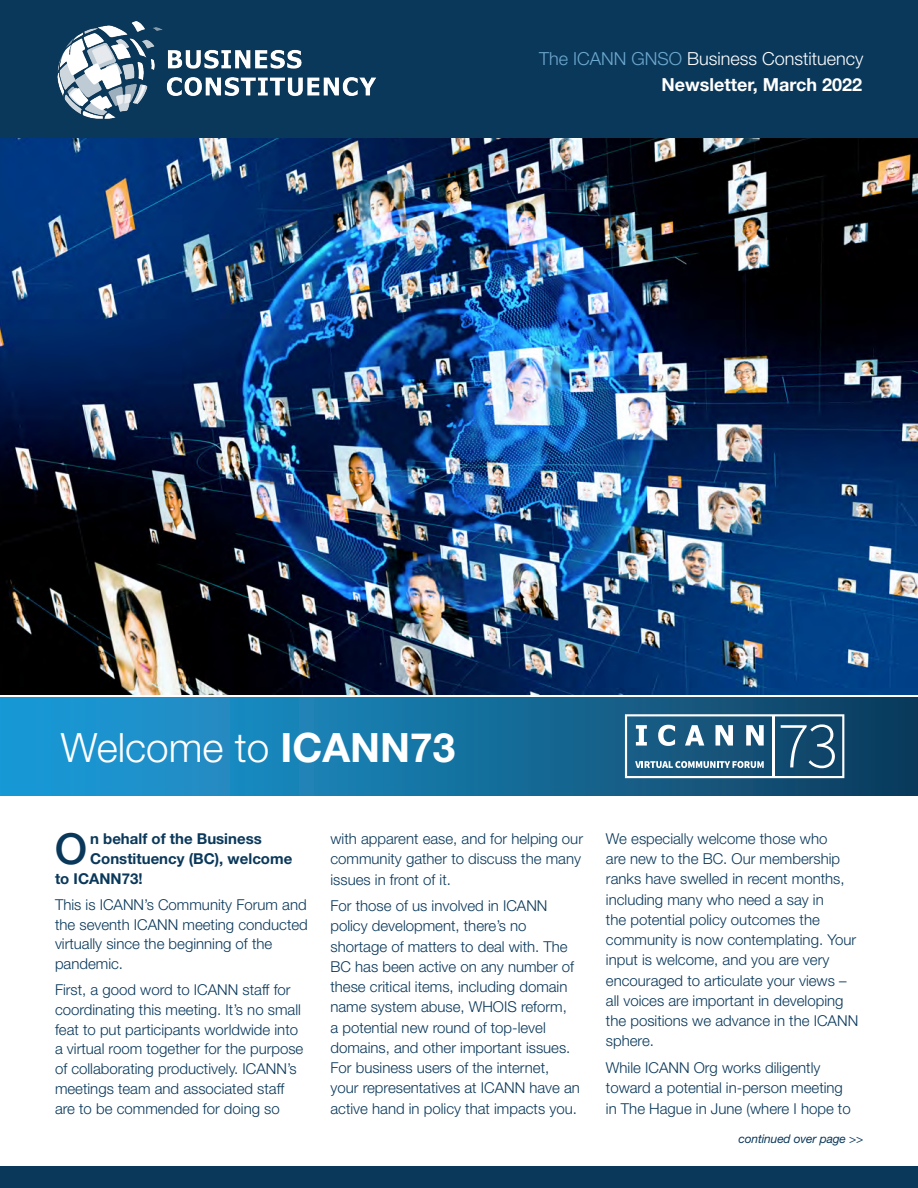
<style>
.page{position:relative;width:918px;height:1188px;background:#fff}
.page>*{position:absolute;margin:0;border:0;box-sizing:border-box;transform-origin:0 0}
.t1{font:500 42.75px "Helvetica Neue LT Std";color:#0a385a}
.t2{font:300 40.5px "Helvetica Neue LT Std";color:#fff}
.t3{font:300 18px "Helvetica Neue LT Std";color:#fff}
.t4{font:700 18px "Helvetica Neue LT Std";color:#fff}
.t5{font:300 15px/20.2px "Helvetica Neue LT Std";color:#0a385a}
.t6{font:700 15px "Helvetica Neue LT Std";color:#0a385a}
.t7{font:italic 12px "Helvetica Neue LT Std";letter-spacing:-.01em;color:#0a385a}
.s1{color:#6da8ce}
.s2{font-weight:700}
</style>
<div class="page">
<img style="left:0;top:137px;width:918px;height:558px">
<div style="left:0;top:0;width:918px;height:137px;background:#0a385a"></div>
<div style="left:0;top:1167px;width:918px;height:21px;background:#0a385a"></div>
<div style="left:0;top:697px;width:918px;height:98px;background:linear-gradient(to right,#1ea1de,#0f3e5e)"></div>
<svg style="left:625px;top:714px;width:219px;height:64px"></svg>
<img style="left:57px;top:21px;width:320px;height:98px">
<p class="t3" style="left:539px;top:48px;width:326px"><span class="s1">The ICANN GNSO</span> Business Constituency</p>
<p class="t4" style="left:662px;top:73px;width:202px">Newsletter, March 2022</p>
<p class="t2" style="left:61px;top:723px;width:396px">Welcome to <span class="s2">ICANN73</span></p>
<p class="t1" style="left:55px;top:823px;width:34px">O</p>
<p class="t6" style="left:90px;top:829px;width:173px">n behalf of the Business</p>
<p class="t6" style="left:90px;top:849px;width:204px">Constituency (BC), welcome</p>
<p class="t6" style="left:55px;top:869px;width:89px">to ICANN73!</p>
<p class="t5" style="left:55px;top:894px;width:254px;line-height:19.8px">This is ICANN’s Community Forum and the seventh ICANN meeting conducted virtually since the beginning of the pandemic.</p>
<p class="t5" style="left:55px;top:980px;width:250px;line-height:19.8px">First, a good word to ICANN staff for coordinating this meeting. It’s no small feat to put participants worldwide into a virtual room together for the purpose of collaborating productively. ICANN’s meetings team and associated staff are to be commended for doing so</p>
<p class="t5" style="left:330px;top:828px;width:254px">with apparent ease, and for helping our community gather to discuss the many issues in front of it.</p>
<p class="t5" style="left:330px;top:895px;width:251px">For those of us involved in ICANN policy development, there’s no shortage of matters to deal with. The BC has been active on any number of these critical items, including domain name system abuse, WHOIS reform,<br>a potential new round of top-level domains, and other important issues.<br>For business users of the internet, your representatives at ICANN have an active hand in policy that impacts you.</p>
<p class="t5" style="left:606px;top:828px;width:254px">We especially welcome those who<br>are new to the BC. Our membership ranks have swelled in recent months, including many who need a say in<br>the potential policy outcomes the community is now contemplating. Your input is welcome, and you are very encouraged to articulate your views – all voices are important in developing the positions we advance in the ICANN sphere.</p>
<p class="t5" style="left:606px;top:1057px;width:246px">While ICANN Org works diligently toward a potential in-person meeting in The Hague in June (where I hope to</p>
<p class="t7" style="left:738px;top:1131px;width:127px">continued over page &gt;&gt;</p>
</div>
